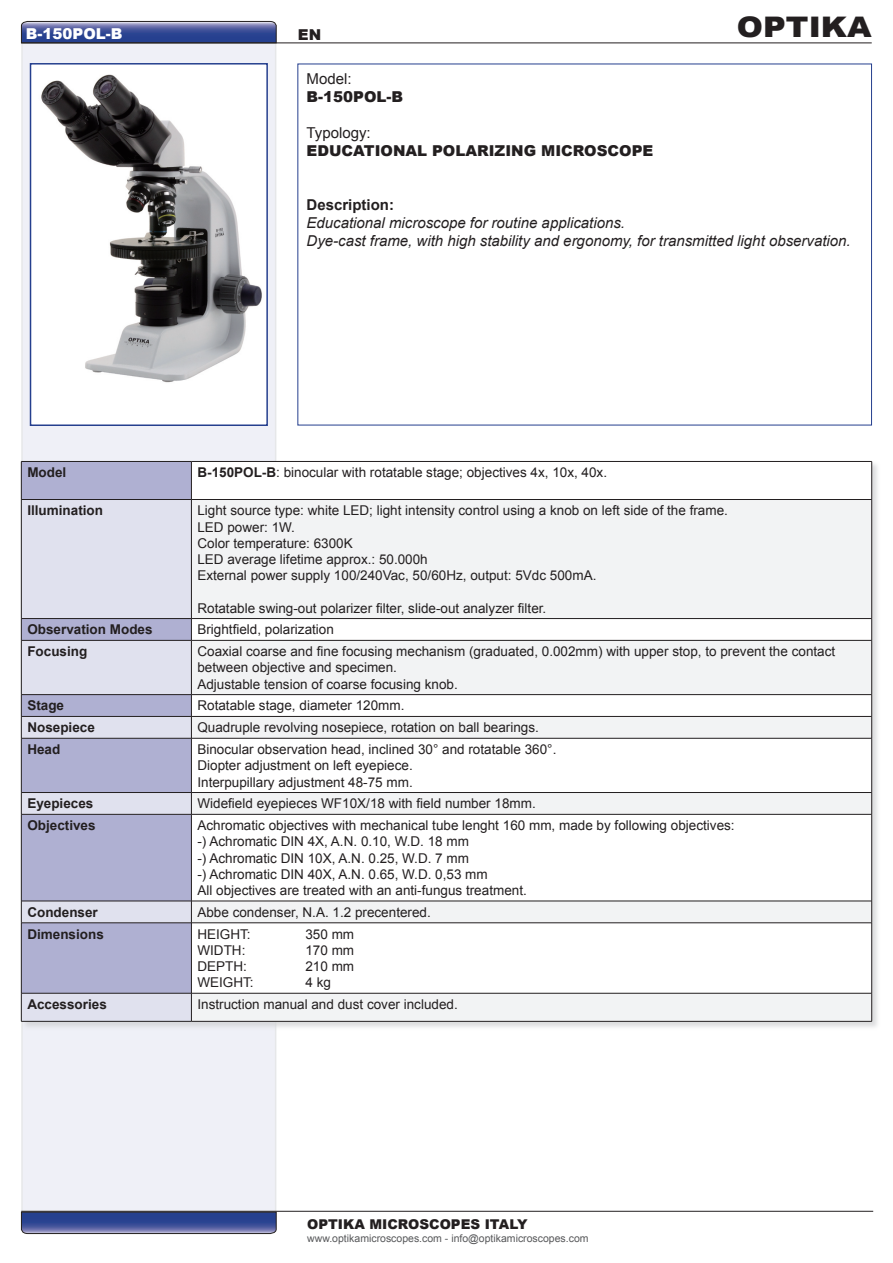
<style>
.page{position:relative;width:893px;height:1263px;background:#fff}
.page>*{position:absolute;margin:0;border:0;box-sizing:border-box;transform-origin:0 0}
.t1{font:900 28.35px "Arial";color:#231f20;scale:1.11 1}
.t2{font:italic 15px "Arial";color:#231f20}
.t3{font:900 15px "Arial";color:#231f20}
.t4{font:15px "Arial";color:#231f20}
.t5{font:700 15px "Arial";color:#231f20}
.t6{font:900 15px "Arial";color:#fff}
.t7{font:13.5px/16.2px "Arial";color:#231f20}
.t8{font:700 13.5px "Arial";color:#231f20}
.t9{font:900 13.5px "Arial";color:#231f20}
.t10{font:10.5px "Arial";color:#57585a}
.s1{font-weight:700}
</style>
<div class="page">
<div style="left:22px;top:43px;width:254px;height:1169px;background:#eff0f7"></div>
<svg style="left:21px;top:21px;width:256px;height:22px;background:#4b5996"></svg>
<hr style="left:21px;top:43px;width:851px;height:1px;background:#231f20">
<div style="left:20px;top:460px;width:861px;height:571px;background:#d1d2d4;opacity:.75"></div>
<div style="left:22px;top:462px;width:169px;height:37px;background:#afb0d2"></div>
<svg style="left:192px;top:462px;width:679px;height:37px"></svg>
<svg style="left:22px;top:500px;width:169px;height:521px"></svg>
<svg style="left:192px;top:500px;width:679px;height:521px;fill:#f2f3f4"></svg>
<hr style="left:21px;top:461px;width:170px;height:1px;background:#231f20">
<hr style="left:21px;top:461px;width:1px;height:38px;background:#231f20">
<hr style="left:191px;top:461px;width:681px;height:1px;background:#231f20">
<hr style="left:191px;top:461px;width:1px;height:38px;background:#231f20">
<hr style="left:871px;top:461px;width:1px;height:38px;background:#231f20">
<hr style="left:21px;top:499px;width:170px;height:1px;background:#231f20">
<hr style="left:21px;top:500px;width:1px;height:118px;background:#231f20">
<hr style="left:191px;top:499px;width:681px;height:1px;background:#231f20">
<hr style="left:191px;top:500px;width:1px;height:118px;background:#231f20">
<hr style="left:871px;top:500px;width:1px;height:118px;background:#231f20">
<hr style="left:21px;top:618px;width:170px;height:1px;background:#231f20">
<svg style="left:21px;top:619px;width:1px;height:21px"></svg>
<hr style="left:191px;top:618px;width:681px;height:1px;background:#231f20">
<svg style="left:191px;top:619px;width:1px;height:21px"></svg>
<svg style="left:871px;top:619px;width:1px;height:21px"></svg>
<hr style="left:21px;top:640px;width:170px;height:1px;background:#231f20">
<hr style="left:21px;top:640px;width:1px;height:54px;background:#231f20">
<hr style="left:191px;top:640px;width:681px;height:1px;background:#231f20">
<hr style="left:191px;top:640px;width:1px;height:54px;background:#231f20">
<hr style="left:871px;top:640px;width:1px;height:54px;background:#231f20">
<hr style="left:21px;top:694px;width:170px;height:1px;background:#231f20">
<hr style="left:191px;top:694px;width:681px;height:1px;background:#231f20">
<hr style="left:21px;top:716px;width:170px;height:1px;background:#231f20">
<svg style="left:21px;top:695px;width:1px;height:43px"></svg>
<hr style="left:191px;top:716px;width:681px;height:1px;background:#231f20">
<svg style="left:191px;top:695px;width:1px;height:43px"></svg>
<svg style="left:871px;top:695px;width:1px;height:43px"></svg>
<hr style="left:21px;top:738px;width:170px;height:1px;background:#231f20">
<hr style="left:21px;top:738px;width:1px;height:54px;background:#231f20">
<hr style="left:191px;top:738px;width:681px;height:1px;background:#231f20">
<hr style="left:191px;top:738px;width:1px;height:54px;background:#231f20">
<hr style="left:871px;top:738px;width:1px;height:54px;background:#231f20">
<hr style="left:21px;top:792px;width:170px;height:1px;background:#231f20">
<svg style="left:21px;top:792px;width:1px;height:22px"></svg>
<hr style="left:191px;top:792px;width:681px;height:1px;background:#231f20">
<svg style="left:191px;top:792px;width:1px;height:22px"></svg>
<svg style="left:871px;top:792px;width:1px;height:22px"></svg>
<hr style="left:21px;top:814px;width:170px;height:1px;background:#231f20">
<hr style="left:21px;top:814px;width:1px;height:87px;background:#231f20">
<hr style="left:191px;top:814px;width:681px;height:1px;background:#231f20">
<hr style="left:191px;top:814px;width:1px;height:87px;background:#231f20">
<hr style="left:871px;top:814px;width:1px;height:87px;background:#231f20">
<hr style="left:21px;top:901px;width:170px;height:1px;background:#231f20">
<svg style="left:21px;top:901px;width:1px;height:21px"></svg>
<hr style="left:191px;top:901px;width:681px;height:1px;background:#231f20">
<svg style="left:191px;top:901px;width:1px;height:21px"></svg>
<svg style="left:871px;top:901px;width:1px;height:21px"></svg>
<hr style="left:21px;top:922px;width:170px;height:1px;background:#231f20">
<hr style="left:21px;top:923px;width:1px;height:70px;background:#231f20">
<hr style="left:191px;top:922px;width:681px;height:1px;background:#231f20">
<hr style="left:191px;top:923px;width:1px;height:70px;background:#231f20">
<hr style="left:871px;top:923px;width:1px;height:70px;background:#231f20">
<hr style="left:21px;top:993px;width:170px;height:1px;background:#231f20">
<svg style="left:21px;top:993px;width:1px;height:28px"></svg>
<hr style="left:191px;top:993px;width:681px;height:1px;background:#231f20">
<svg style="left:191px;top:993px;width:1px;height:28px"></svg>
<svg style="left:871px;top:993px;width:1px;height:28px"></svg>
<hr style="left:21px;top:1021px;width:170px;height:1px;background:#231f20">
<hr style="left:191px;top:1021px;width:681px;height:1px;background:#231f20">
<hr style="left:21px;top:1211px;width:852px;height:1px;background:#231f20">
<svg style="left:21px;top:1212px;width:256px;height:22px;background:#435393"></svg>
<div style="left:31px;top:64px;width:236px;height:361px;background:#fff"></div>
<img style="left:41px;top:74px;width:221px;height:309px">
<div style="left:30px;top:63px;width:238px;height:363px;border:2px solid #253f8e"></div>
<p class="t6" style="left:26px;top:22px;width:98px">B-150POL-B</p>
<p class="t3" style="left:298px;top:23px;width:12px">EN</p>
<p class="t4" style="left:307px;top:68px;width:47px">Model:</p>
<p class="t3" style="left:307px;top:85px;width:98px">B-150POL-B</p>
<p class="t4" style="left:307px;top:122px;width:66px">Typology:</p>
<p class="t3" style="left:307px;top:139px;width:58px">EDUCATIO</p>
<p class="t3" style="left:393px;top:139px;width:260px">NAL POLARIZI NG MICROSCOPE</p>
<p class="t1" style="left:737px;top:7px;width:123px">OPTIKA</p>
<p class="t5" style="left:307px;top:194px;width:89px">Description:</p>
<p class="t2" style="left:307px;top:213px;width:320px">Educational microscope for routine applications.</p>
<p class="t2" style="left:307px;top:231px;width:546px">Dye-cast frame, with high stability and ergonomy, for transmitted light observation.</p>
<p class="t8" style="left:27px;top:463px;width:41px">Model</p>
<p class="t7" style="left:197px;top:465px;width:411px"><span class="s1">B-150POL-B</span>: binocular with rotatable stage; objectives 4x, 10x, 40x.</p>
<p class="t8" style="left:27px;top:502px;width:77px">Illumination</p>
<p class="t7" style="left:197px;top:503px;width:532px">Light source type: white LED; light intensity control using a knob on left side of the frame.</p>
<p class="t7" style="left:197px;top:519px;width:99px">LED power: 1W.</p>
<p class="t7" style="left:197px;top:535px;width:157px">Color temperature: 6300K</p>
<p class="t7" style="left:197px;top:551px;width:232px">LED average lifetime approx.: 50.000h</p>
<p class="t7" style="left:197px;top:567px;width:400px">External power supply 100/240Vac, 50/60Hz, output: 5Vdc 500mA.</p>
<p class="t7" style="left:197px;top:600px;width:350px">Rotatable swing-out polarizer filter, slide-out analyzer filter.</p>
<p class="t8" style="left:27px;top:621px;width:127px">Observation Modes</p>
<p class="t7" style="left:197px;top:622px;width:138px">Brightfield, polarization</p>
<p class="t8" style="left:27px;top:642px;width:62px">Focusing</p>
<p class="t7" style="left:197px;top:643px;width:639px">Coaxial coarse and fine focusing mechanism (graduated, 0.002mm) with upper stop, to prevent the contact between objective and specimen.</p>
<p class="t7" style="left:197px;top:676px;width:262px">Adjustable tension of coarse focusing knob.</p>
<p class="t8" style="left:27px;top:697px;width:38px">Stage</p>
<p class="t7" style="left:197px;top:698px;width:209px">Rotatable stage, diameter 120mm.</p>
<p class="t8" style="left:27px;top:718px;width:69px">Nosepiece</p>
<p class="t7" style="left:197px;top:719px;width:343px">Quadruple revolving nosepiece, rotation on ball bearings.</p>
<p class="t8" style="left:27px;top:740px;width:35px">Head</p>
<p class="t7" style="left:197px;top:741px;width:360px">Binocular observation head, inclined 30° and rotatable 360°.</p>
<p class="t7" style="left:197px;top:758px;width:217px">Diopter adjustment on left eyepiece.</p>
<p class="t7" style="left:197px;top:774px;width:217px">Interpupillary adjustment 48-75 mm.</p>
<p class="t8" style="left:27px;top:794px;width:68px">Eyepieces</p>
<p class="t7" style="left:197px;top:796px;width:340px">Widefield eyepieces WF10X/18 with field number 18mm.</p>
<p class="t8" style="left:27px;top:816px;width:70px">Objectives</p>
<p class="t7" style="left:197px;top:817px;width:539px">Achromatic objectives with mechanical tube lenght 160 mm, made by following objectives:</p>
<p class="t7" style="left:197px;top:834px;width:273px">-) Achromatic DIN 4X, A.N. 0.10, W.D. 18 mm</p>
<p class="t7" style="left:197px;top:850px;width:273px">-) Achromatic DIN 10X, A.N. 0.25, W.D. 7 mm</p>
<p class="t7" style="left:197px;top:866px;width:292px">-) Achromatic DIN 40X, A.N. 0.65, W.D. 0,53 mm</p>
<p class="t7" style="left:197px;top:882px;width:331px">All objectives are treated with an anti-fungus treatment.</p>
<p class="t8" style="left:27px;top:903px;width:72px">Condenser</p>
<p class="t7" style="left:197px;top:904px;width:235px">Abbe condenser, N.A. 1.2 precentered.</p>
<p class="t8" style="left:27px;top:925px;width:78px">Dimensions</p>
<p class="t7" style="left:197px;top:926px;width:55px">HEIGHT:</p>
<p class="t7" style="left:305px;top:926px;width:50px">350 mm</p>
<p class="t7" style="left:197px;top:942px;width:49px">WIDTH:</p>
<p class="t7" style="left:305px;top:942px;width:50px">170 mm</p>
<p class="t7" style="left:197px;top:958px;width:51px">DEPTH:</p>
<p class="t7" style="left:305px;top:958px;width:50px">210 mm</p>
<p class="t7" style="left:197px;top:974px;width:58px">WEIGHT:</p>
<p class="t7" style="left:305px;top:974px;width:27px">4 kg</p>
<p class="t8" style="left:27px;top:995px;width:81px">Accessories</p>
<p class="t7" style="left:197px;top:996px;width:262px">Instruction manual and dust cover included.</p>
<p class="t9" style="left:307px;top:1214px;width:222px">OPTIKA MICROSCOPES ITALY</p>
<p class="t10" style="left:307px;top:1231px;width:283px">www.optikamicroscopes.com - info@optikamicroscopes.com</p>
</div>
